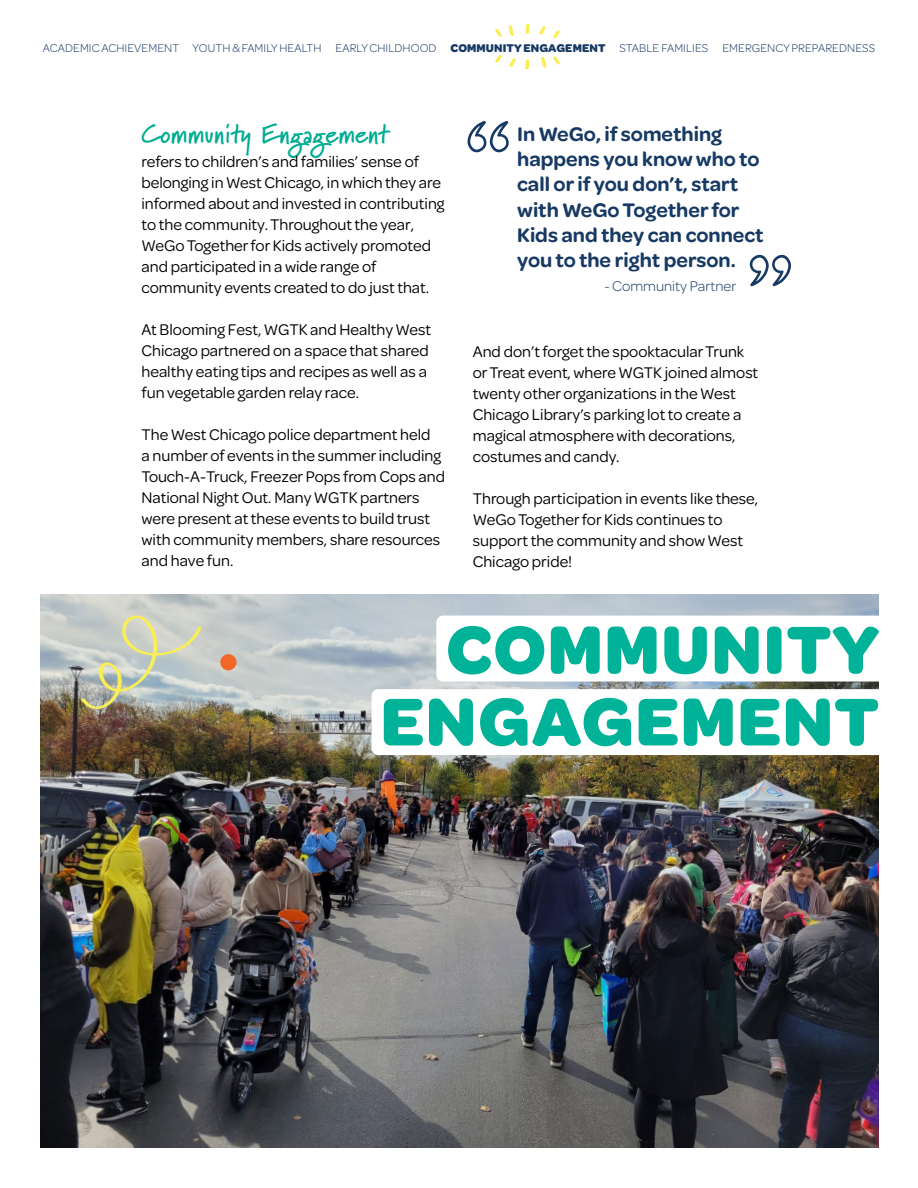
<style>
.page{position:relative;width:918px;height:1188px;background:#fff}
.page>*{position:absolute;margin:0;border:0;box-sizing:border-box;transform-origin:0 0}
.t1{font:700 72px/72px "Omnes";letter-spacing:.02em;color:#00b298;text-align:right}
.t2{font:700 27px "Marydale";color:#00ac92}
.t3{font:600 21px/25.2px "Omnes";color:#173a64}
.t4{font:16.5px/21px "Omnes";color:#000}
.t5{font:300 15px "Omnes";color:#173a64}
.t6{font:300 12px "Omnes";letter-spacing:.01em;color:#173a64}
.s1{font-weight:700}
</style>
<div class="page">
<img style="left:40px;top:594px;width:839px;height:554px">
<div style="left:436px;top:616px;width:482px;height:66px;background:#fff;border-radius:7px"></div>
<div style="left:372px;top:689px;width:546px;height:66px;background:#fff;border-radius:7px"></div>
<svg style="left:467px;top:121px;width:42px;height:31px"></svg>
<svg style="left:750px;top:255px;width:41px;height:31px"></svg>
<svg style="left:526px;top:23px;width:4px;height:11px"></svg>
<svg style="left:539px;top:26px;width:7px;height:9px"></svg>
<svg style="left:553px;top:30px;width:7px;height:8px"></svg>
<svg style="left:495px;top:25px;width:19px;height:12px"></svg>
<svg style="left:525px;top:59px;width:4px;height:11px"></svg>
<svg style="left:509px;top:58px;width:7px;height:9px"></svg>
<svg style="left:495px;top:55px;width:7px;height:8px"></svg>
<svg style="left:541px;top:56px;width:19px;height:12px"></svg>
<div style="left:220px;top:654px;width:17px;height:16px;background:#f26727;border-radius:50%"></div>
<svg style="left:81px;top:615px;width:121px;height:96px;background:#c2c7b8"></svg>
<p class="t6" style="left:43px;top:40px;width:834px">ACADEMIC ACHIEVEMENT YOUTH &amp; FAMILY HEALTH EARLY CHILDHOOD <span class="s1">COMMUNITY ENGAGEMENT</span> STABLE FAMILIES EMERGENCY PREPAREDNESS</p>
<h2 class="t2" style="left:141px;top:118px;width:249px">Community Engagement</h2>
<p class="t4" style="left:141px;top:150px;width:305px">refers to children’s and families’ sense of belonging in West Chicago, in which they are informed about and invested in contributing to the community. Throughout the year, WeGo Together for Kids actively promoted and participated in a wide range of community events created to do just that.</p>
<p class="t4" style="left:141px;top:318px;width:291px">At Blooming Fest, WGTK and Healthy West Chicago partnered on a space that shared healthy eating tips and recipes as well as a fun vegetable garden relay race.</p>
<p class="t4" style="left:141px;top:423px;width:305px">The West Chicago police department held<br>a number of events in the summer including Touch-A-Truck, Freezer Pops from Cops and National Night Out. Many WGTK partners were present at these events to build trust with community members, share resources and have fun.</p>
<p class="t3" style="left:517px;top:120px;width:248px">In WeGo, if something happens you know who to call or if you don’t, start with WeGo Together for<br>Kids and they can connect you to the right person.</p>
<p class="t5" style="left:604px;top:276px;width:133px">- Community Partner</p>
<p class="t4" style="left:473px;top:340px;width:287px">And don’t forget the spooktacular Trunk or Treat event, where WGTK joined almost twenty other organizations in the West Chicago Library’s parking lot to create a magical atmosphere with decorations, costumes and candy.</p>
<p class="t4" style="left:473px;top:487px;width:287px">Through participation in events like these,<br>WeGo Together for Kids continues to support the community and show West<br>Chicago pride!</p>
<h1 class="t1" style="left:381px;top:609px;width:500px">COMMUNITY<br>ENGAGEMENT</h1>
</div>
